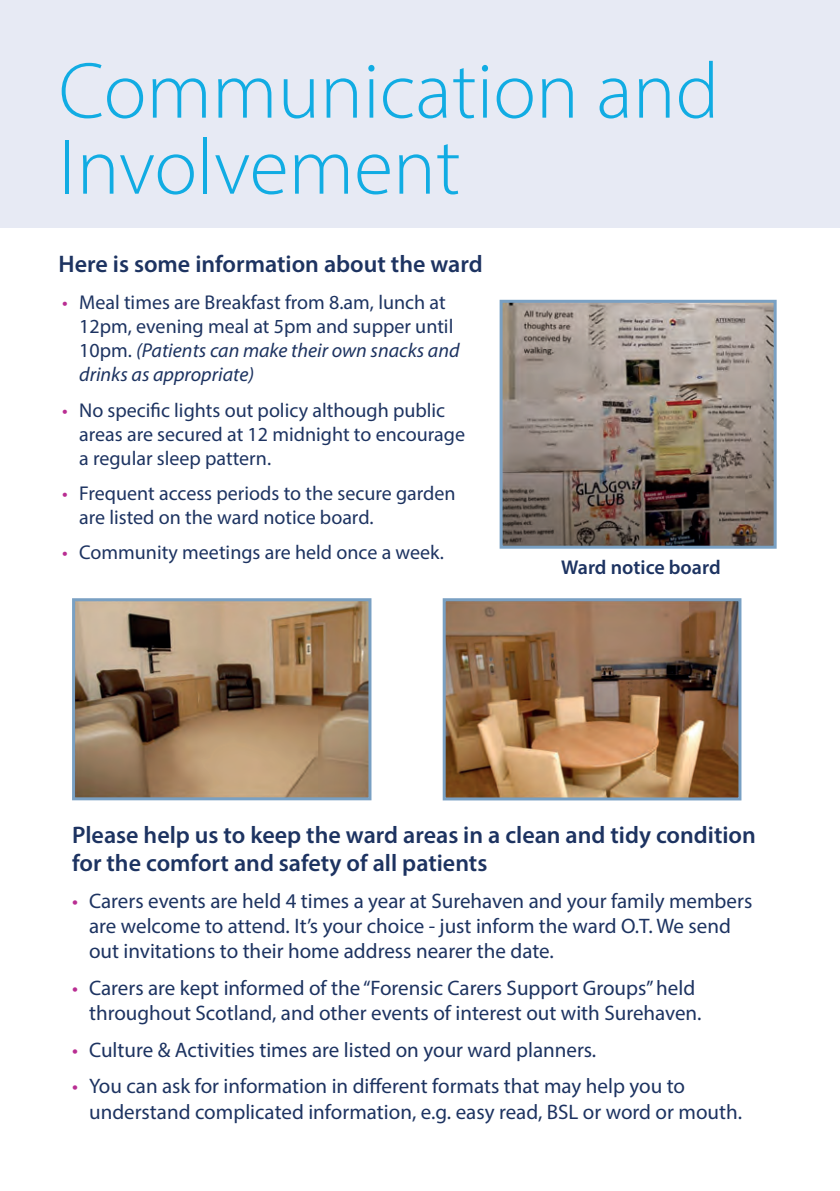
<style>
.page{position:relative;width:840px;height:1191px;background:#fff}
.page>*{position:absolute;margin:0;border:0;box-sizing:border-box;transform-origin:0 0}
.t1{font:300 80px/76px "Myriad Pro";color:#11ace3}
.t2{font:600 24px/28.8px "Myriad Pro";color:#1d3361}
.t3{font:21px/25.2px "Myriad Pro";color:#1d3361}
.t4{font:20px/24px "Myriad Pro";color:#1d3361}
.t5{font:600 20px "Myriad Pro";color:#1d3361}
.s1{color:#b92d92}
.s2{font-style:italic}
</style>
<div class="page">
<div style="left:0;top:0;width:839px;height:228px;background:#e7eaf4"></div>
<img style="left:503px;top:304px;width:269px;height:241px">
<div style="left:499px;top:300px;width:277px;height:249px;border:3px solid #79a0c3"></div>
<img style="left:76px;top:602px;width:291px;height:194px">
<div style="left:72px;top:598px;width:299px;height:202px;border:3px solid #79a0c3"></div>
<img style="left:446px;top:602px;width:291px;height:194px">
<div style="left:442px;top:598px;width:299px;height:202px;border:3px solid #79a0c3"></div>
<h1 class="t1" style="left:59px;top:52px;width:661px">Communication and<br>Involvement</h1>
<p class="t2" style="left:59px;top:249px;width:425px">Here is some information about the ward</p>
<p class="t4" style="left:79px;top:290px;width:382px;text-indent:-17px"><span class="s1">•</span> Meal times are Breakfast from 8.am, lunch at 12pm, evening meal at 5pm and supper until 10pm. <span class="s2">(Patients can make their own snacks and drinks as appropriate)</span></p>
<p class="t4" style="left:79px;top:397px;width:387px;text-indent:-17px"><span class="s1">•</span> No specific lights out policy although public areas are secured at 12 midnight to encourage a regular sleep pattern.</p>
<p class="t4" style="left:79px;top:481px;width:378px;text-indent:-17px"><span class="s1">•</span> Frequent access periods to the secure garden are listed on the ward notice board.</p>
<p class="t4" style="left:62px;top:540px;width:383px"><span class="s1">•</span> Community meetings are held once a week.</p>
<p class="t5" style="left:561px;top:554px;width:161px">Ward notice board</p>
<p class="t2" style="left:72px;top:819px;width:685px">Please help us to keep the ward areas in a clean and tidy condition for the comfort and safety of all patients</p>
<p class="t3" style="left:89px;top:888px;width:664px;text-indent:-17px"><span class="s1">•</span> Carers events are held 4 times a year at Surehaven and your family members are welcome to attend. It’s your choice - just inform the ward O.T. We send out invitations to their home address nearer the date.</p>
<p class="t3" style="left:89px;top:975px;width:613px;text-indent:-17px"><span class="s1">•</span> Carers are kept informed of the “Forensic Carers Support Groups” held throughout Scotland, and other events of interest out with Surehaven.</p>
<p class="t3" style="left:72px;top:1036px;width:525px"><span class="s1">•</span> Culture &amp; Activities times are listed on your ward planners.</p>
<p class="t3" style="left:89px;top:1073px;width:654px;text-indent:-17px"><span class="s1">•</span> You can ask for information in different formats that may help you to understand complicated information, e.g. easy read, BSL or word or mouth.</p>
</div>
